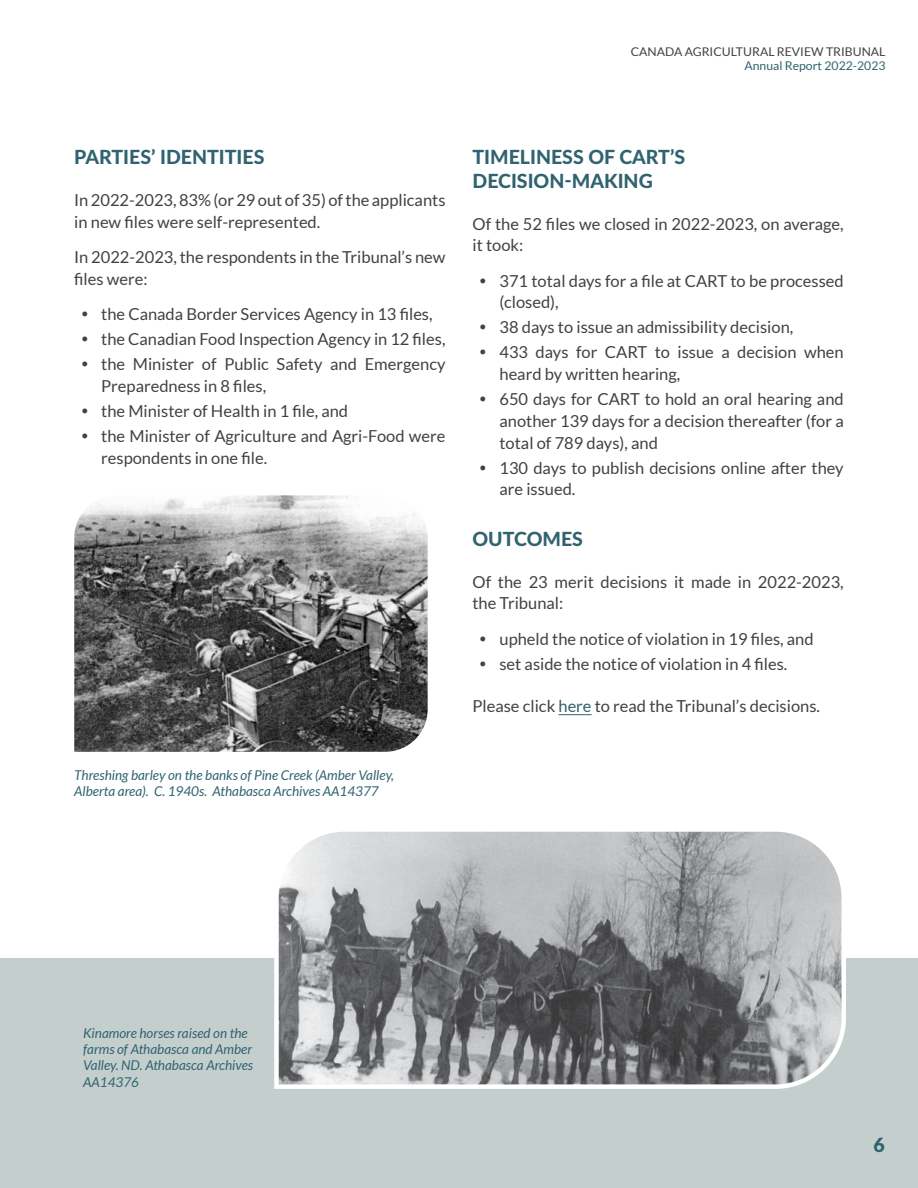
<style>
.page{position:relative;width:918px;height:1188px;background:#fff}
.page>*{position:absolute;margin:0;border:0;box-sizing:border-box;transform-origin:0 0}
.t1{font:800 19.5px/23.4px "Lato";color:#30636f}
.t2{font:900 19.5px "Lato";color:#30636f}
.Text{font:16.5px/21.8px "Lato";color:#414042}
.photo_credit{font:italic 13.5px/16.2px "Lato";color:#30636f}
.t3{font:12px "Lato";color:#414042}
.t4{font:12px "Lato";color:#30636f}
.s1{color:#30636f}
</style>
<div class="page">
<div style="left:0;top:958px;width:918px;height:230px;background:#c4cfcd"></div>
<hr style="left:558px;top:714px;width:34px;height:1px;background:#30636f">
<img style="left:74px;top:495px;width:354px;height:257px">
<svg style="left:274px;top:831px;width:572px;height:258px;background:#999b9d"></svg>
<p class="t3" style="left:631px;top:45px;width:256px">CANADA AGRICULTURAL REVIEW TRIBUNAL</p>
<p class="t4" style="left:744px;top:59px;width:143px">Annual Report 2022-2023</p>
<h2 class="t1" style="left:74px;top:145px;width:192px">PARTIES’ IDENTITIES</h2>
<p class="Text" style="left:74px;top:189px;width:373px">In 2022-2023, 83% (or 29 out of 35) of the applicants in new files were self-represented.</p>
<p class="Text" style="left:74px;top:246px;width:373px">In 2022-2023, the respondents in the Tribunal’s new files were:</p>
<p class="Text" style="left:101px;top:303px;width:333px">the Canada Border Services Agency in 13 files,</p>
<p class="Text" style="left:101px;top:328px;width:346px">the Canadian Food Inspection Agency in 12 files,</p>
<p class="Text" style="left:101px;top:353px;width:346px">the Minister of Public Safety and Emergency<br>Preparedness in 8 files,</p>
<p class="Text" style="left:101px;top:400px;width:248px">the Minister of Health in 1 file, and</p>
<p class="Text" style="left:101px;top:425px;width:346px">the Minister of Agriculture and Agri-Food were respondents in one file.</p>
<p class="photo_credit" style="left:74px;top:767px;width:321px">Threshing barley on the banks of Pine Creek (Amber Valley,<br>Alberta area). C. 1940s. Athabasca Archives AA14377</p>
<h2 class="t1" style="left:472px;top:145px;width:214px">TIMELINESS OF CART’S<br>DECISION-MAKING</h2>
<p class="Text" style="left:472px;top:213px;width:373px">Of the 52 files we closed in 2022-2023, on average, it took:</p>
<p class="Text" style="left:500px;top:270px;width:346px">371 total days for a file at CART to be processed (closed),</p>
<p class="Text" style="left:500px;top:316px;width:295px">38 days to issue an admissibility decision,</p>
<p class="Text" style="left:500px;top:341px;width:346px">433 days for CART to issue a decision when heard by written hearing,</p>
<p class="Text" style="left:500px;top:388px;width:346px;text-align:justify">650 days for CART to hold an oral hearing and another 139 days for a decision thereafter (for a total of 789 days), and</p>
<p class="Text" style="left:500px;top:457px;width:346px">130 days to publish decisions online after they are issued.</p>
<h2 class="t1" style="left:472px;top:526px;width:112px">OUTCOMES</h2>
<p class="Text" style="left:472px;top:571px;width:373px">Of the 23 merit decisions it made in 2022-2023, the Tribunal:</p>
<p class="Text" style="left:500px;top:628px;width:316px">upheld the notice of violation in 19 files, and</p>
<p class="Text" style="left:500px;top:653px;width:289px">set aside the notice of violation in 4 files.</p>
<h1 class="Text" style="left:472px;top:695px;width:349px">Please click <span class="s1">here</span> to read the Tribunal’s decisions.</h1>
<p class="photo_credit" style="left:83px;top:1025px;width:172px">Kinamore horses raised on the farms of Athabasca and Amber<br>Valley. ND. Athabasca Archives<br>AA14376</p>
<p class="t2" style="left:873px;top:1134px;width:13px">6</p>
</div>
